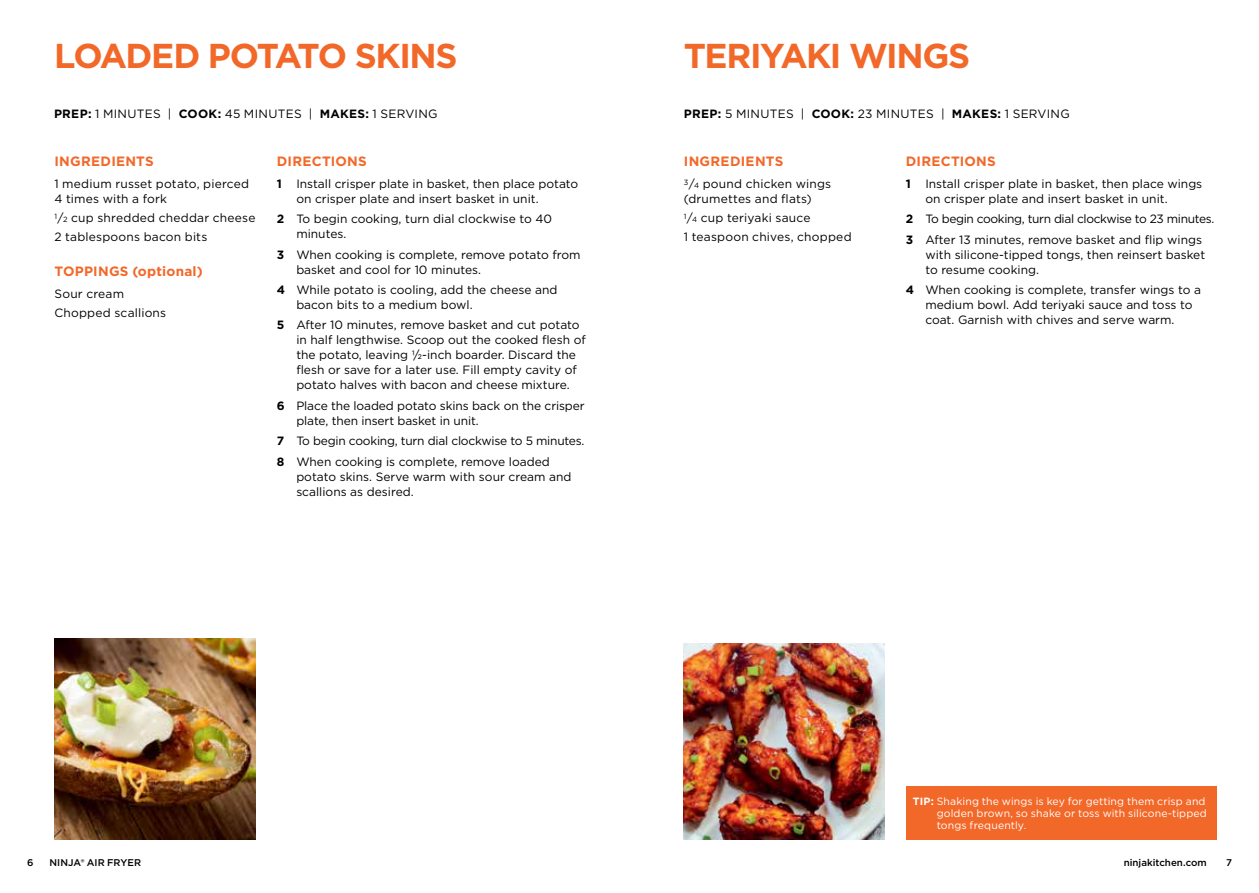
<style>
.page{position:relative;width:1259px;height:893px;background:#fff}
.page>*{position:absolute;margin:0;border:0;box-sizing:border-box;transform-origin:0 0}
.t1{font:700 34.5px "Gotham";letter-spacing:-.04em;color:#f26829}
.t2{font:700 13.5px "Gotham";letter-spacing:.02em;color:#f26829}
.t3{font:12px/15px "Gotham";color:#000}
.t4{font:12px "Gotham";letter-spacing:.025em;color:#000}
.t5{font:12px/20.4px "Gotham";letter-spacing:-.03em;color:#000}
.t6{font:12px/20.4px "Gotham";letter-spacing:-.02em;color:#000}
.t7{font:10.5px/12px "Gotham";letter-spacing:.005em;color:#fff;text-align:justify}
.t8{font:500 9.75px "Gotham";color:#000}
.s1{font-weight:700}
.s2{font-size:7.5px}
</style>
<div class="page">
<div style="left:906px;top:786px;width:310px;height:53px;background:#f26829"></div>
<img style="left:684px;top:644px;width:201px;height:195px">
<img style="left:54px;top:638px;width:201px;height:201px">
<h1 class="t1" style="left:54px;top:33px;width:405px">LOADED POTATO SKINS</h1>
<p class="t4" style="left:54px;top:106px;width:385px"><span class="s1">PREP:</span> 1 MINUTES | <span class="s1">COOK:</span> 45 MINUTES | <span class="s1">MAKES:</span> 1 SERVING</p>
<p class="t2" style="left:54px;top:152px;width:101px">INGREDIENTS</p>
<p class="t3" style="left:54px;top:176px;width:196px">1 medium russet potato, pierced<br>4 times with a fork</p>
<p class="t3" style="left:54px;top:208px;width:202px;line-height:19.4px"><sup>1</sup>/<span class="s2">2</span> cup shredded cheddar cheese<br>2 tablespoons bacon bits</p>
<p class="t2" style="left:54px;top:262px;width:150px">TOPPINGS (optional)</p>
<p class="t3" style="left:54px;top:283px;width:113px;line-height:19.4px">Sour cream<br>Chopped scallions</p>
<p class="t2" style="left:277px;top:152px;width:91px">DIRECTIONS</p>
<p class="t3" style="left:296px;top:176px;width:283px;text-indent:-20px"><span class="s1">1</span> Install crisper plate in basket, then place potato on crisper plate and insert basket in unit.</p>
<p class="t3" style="left:296px;top:211px;width:257px;text-indent:-20px"><span class="s1">2</span> To begin cooking, turn dial clockwise to 40 minutes.</p>
<p class="t3" style="left:296px;top:247px;width:286px;text-indent:-20px"><span class="s1">3</span> When cooking is complete, remove potato from basket and cool for 10 minutes.</p>
<p class="t3" style="left:296px;top:282px;width:263px;text-indent:-20px"><span class="s1">4</span> While potato is cooling, add the cheese and bacon bits to a medium bowl.</p>
<p class="t3" style="left:296px;top:317px;width:291px;text-indent:-20px"><span class="s1">5</span> After 10 minutes, remove basket and cut potato in half lengthwise. Scoop out the cooked flesh of the potato, leaving 1/2-inch boarder. Discard the flesh or save for a later use. Fill empty cavity of potato halves with bacon and cheese mixture.</p>
<p class="t3" style="left:296px;top:398px;width:290px;text-indent:-20px"><span class="s1">6</span> Place the loaded potato skins back on the crisper plate, then insert basket in unit.</p>
<p class="t6" style="left:277px;top:431px;width:309px"><span class="s1">7</span> To begin cooking, turn dial clockwise to 5 minutes.<br><span class="s1">8</span> When cooking is complete, remove loaded</p>
<p class="t3" style="left:296px;top:469px;width:276px">potato skins. Serve warm with sour cream and scallions as desired.</p>
<h1 class="t1" style="left:684px;top:33px;width:288px">TERIYAKI WINGS</h1>
<p class="t4" style="left:684px;top:106px;width:387px"><span class="s1">PREP:</span> 5 MINUTES | <span class="s1">COOK:</span> 23 MINUTES | <span class="s1">MAKES:</span> 1 SERVING</p>
<p class="t2" style="left:684px;top:152px;width:101px">INGREDIENTS</p>
<p class="t3" style="left:684px;top:176px;width:149px"><sup>3</sup>/<span class="s2">4</span> pound chicken wings (drumettes and flats)</p>
<p class="t3" style="left:684px;top:208px;width:169px;line-height:19.4px"><sup>1</sup>/<span class="s2">4</span> cup teriyaki sauce<br>1 teaspoon chives, chopped</p>
<p class="t2" style="left:906px;top:152px;width:91px">DIRECTIONS</p>
<p class="t3" style="left:925px;top:176px;width:278px;text-indent:-20px"><span class="s1">1</span> Install crisper plate in basket, then place wings on crisper plate and insert basket in unit.</p>
<p class="t5" style="left:906px;top:209px;width:310px"><span class="s1">2</span> To begin cooking, turn dial clockwise to 23 minutes.<br><span class="s1">3</span> After 13 minutes, remove basket and flip wings</p>
<p class="t3" style="left:925px;top:247px;width:281px">with silicone-tipped tongs, then reinsert basket to resume cooking.</p>
<p class="t3" style="left:925px;top:282px;width:277px;text-indent:-20px"><span class="s1">4</span> When cooking is complete, transfer wings to a medium bowl. Add teriyaki sauce and toss to coat. Garnish with chives and serve warm.</p>
<p class="t7" style="left:936px;top:795px;width:271px;text-indent:-24px"><span class="s1">TIP:</span> Shaking the wings is key for getting them crisp and golden brown, so shake or toss with silicone-tipped tongs frequently.</p>
<p class="t8" style="left:27px;top:856px;width:8px">6</p>
<p class="t8" style="left:50px;top:856px;width:93px">NINJA® AIR FRYER</p>
<p class="t8" style="left:1123px;top:856px;width:85px">ninjakitchen.com</p>
<p class="t8" style="left:1226px;top:856px;width:7px">7</p>
</div>
